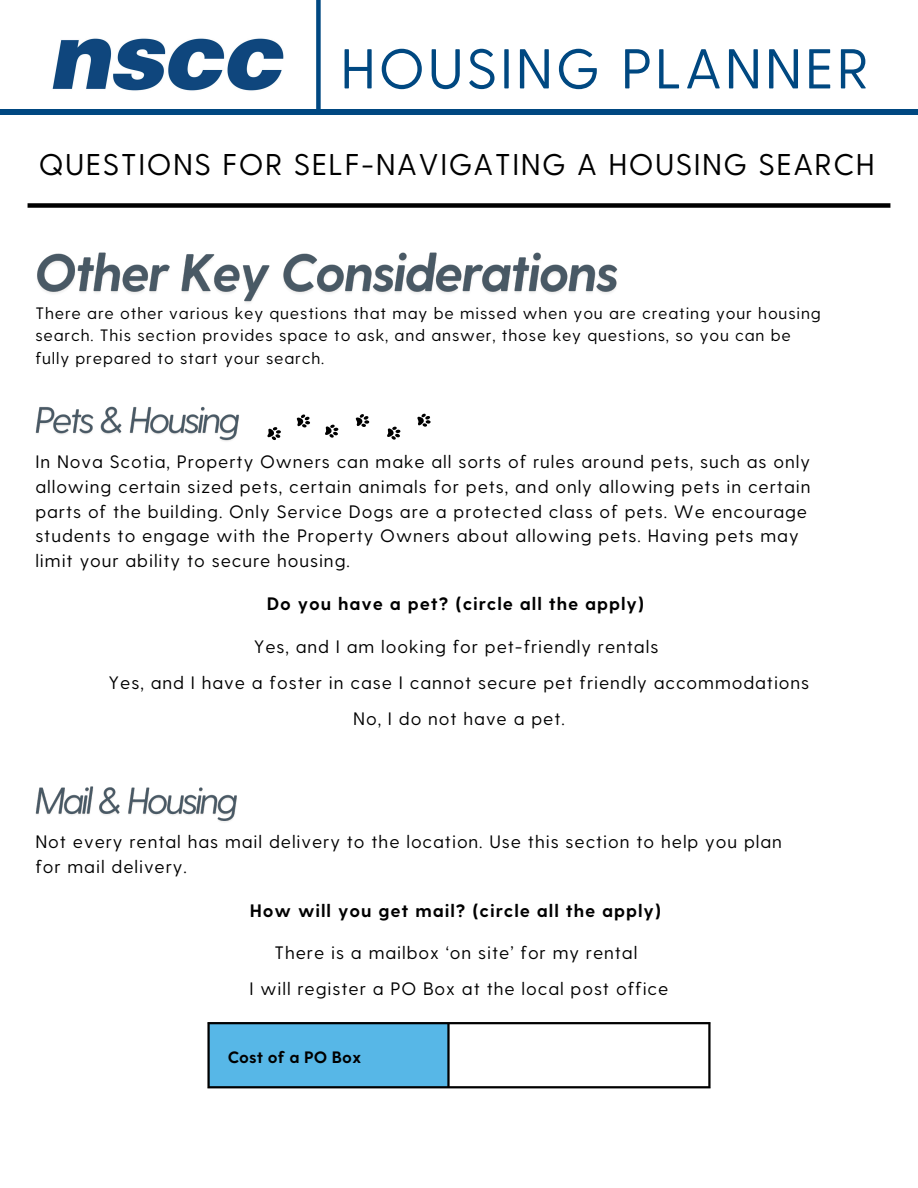
<style>
.page{position:relative;width:918px;height:1188px;background:#fff}
.page>*{position:absolute;margin:0;border:0;box-sizing:border-box;transform-origin:0 0}
.t1{font:56.1px "Greycliff CF";letter-spacing:.05em;color:#004881}
.t2{font:30px "Greycliff CF";letter-spacing:.05em;color:#000}
.t3{font:18px/24.8px "Greycliff CF";letter-spacing:.05em;color:#000}
.t4{font:700 18px "Greycliff CF";letter-spacing:.05em;color:#000}
.t5{font:16.5px/22.5px "Greycliff CF";letter-spacing:.05em;color:#000}
.t6{font:700 16.5px "Greycliff CF";color:#000}
</style>
<div class="page">
<div style="left:28px;top:203px;width:862px;height:5px;background:#000"></div>
<div style="left:208px;top:1023px;width:241px;height:65px;background:#57b7e7"></div>
<hr style="left:207px;top:1024px;width:3px;height:62px;background:#000">
<hr style="left:447px;top:1024px;width:3px;height:62px;background:#000">
<hr style="left:708px;top:1024px;width:3px;height:62px;background:#000">
<hr style="left:207px;top:1022px;width:504px;height:2px;background:#000">
<hr style="left:207px;top:1086px;width:504px;height:2px;background:#000">
<svg style="left:387px;top:426px;width:14px;height:14px"></svg>
<svg style="left:296px;top:414px;width:14px;height:14px"></svg>
<svg style="left:267px;top:427px;width:14px;height:13px"></svg>
<svg style="left:355px;top:414px;width:15px;height:13px"></svg>
<svg style="left:325px;top:424px;width:14px;height:14px"></svg>
<svg style="left:417px;top:413px;width:14px;height:14px"></svg>
<img style="left:37px;top:252px;width:581px;height:51px">
<img style="left:35px;top:406px;width:204px;height:35px">
<img style="left:35px;top:786px;width:202px;height:36px">
<div style="left:0;top:109px;width:918px;height:6px;background:#004881"></div>
<div style="left:316px;top:0;width:5px;height:112px;background:#004881"></div>
<img style="left:52px;top:38px;width:232px;height:53px">
<p class="t1" style="left:340px;top:32px;width:530px">HOUSING PLANNER</p>
<h1 class="t2" style="left:39px;top:144px;width:837px">QUESTIONS FOR SELF-NAVIGATING A HOUSING SEARCH</h1>
<p class="t5" style="left:35px;top:301px;width:787px">There are other various key questions that may be missed when you are creating your housing search. This section provides space to ask, and answer, those key questions, so you can be fully prepared to start your search.</p>
<h4 class="t3" style="left:35px;top:448px;width:777px">In Nova Scotia, Property Owners can make all sorts of rules around pets, such as only allowing certain sized pets, certain animals for pets, and only allowing pets in certain parts of the building. Only Service Dogs are a protected class of pets. We encourage students to engage with the Property Owners about allowing pets. Having pets may limit your ability to secure housing.</h4>
<p class="t4" style="left:267px;top:592px;width:379px">Do you have a pet? (circle all the apply)</p>
<p class="t3" style="left:254px;top:633px;width:406px">Yes, and I am looking for pet-friendly rentals</p>
<p class="t3" style="left:109px;top:669px;width:702px">Yes, and I have a foster in case I cannot secure pet friendly accommodations</p>
<p class="t3" style="left:353px;top:705px;width:213px">No, I do not have a pet.</p>
<p class="t3" style="left:35px;top:829px;width:748px">Not every rental has mail delivery to the location. Use this section to help you plan for mail delivery.</p>
<p class="t4" style="left:250px;top:899px;width:413px">How will you get mail? (circle all the apply)</p>
<p class="t3" style="left:275px;top:940px;width:364px">There is a mailbox ‘on site’ for my rental</p>
<p class="t3" style="left:250px;top:976px;width:420px">I will register a PO Box at the local post office</p>
<p class="t6" style="left:228px;top:1046px;width:135px">Cost of a PO Box</p>
</div>
